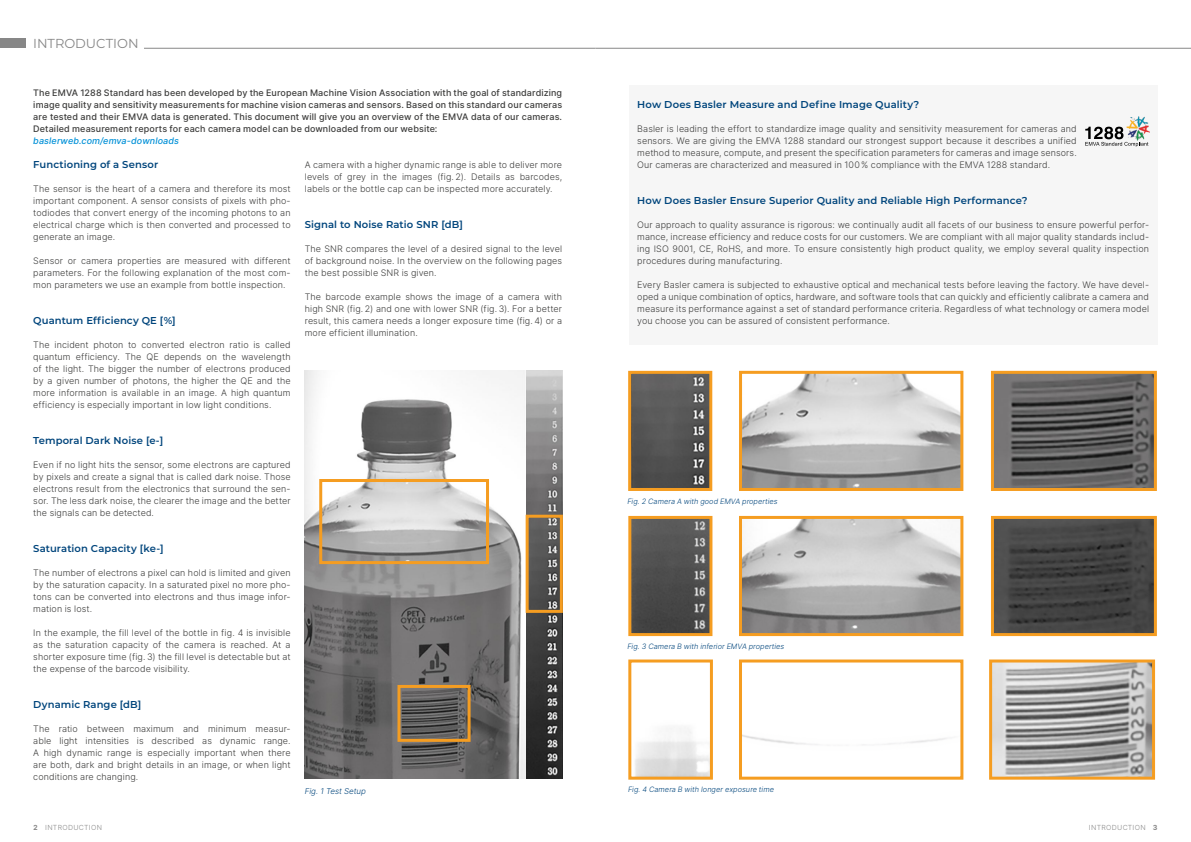
<style>
.page{position:relative;width:1191px;height:842px;background:#fff}
.page>*{position:absolute;margin:0;border:0;box-sizing:border-box;transform-origin:0 0}
.t1{font:13px "Montserrat";letter-spacing:-.005em;color:#878787}
.t2{font:600 10px "Montserrat";letter-spacing:.01em;color:#00457c}
.t3{font:300 9px/12px "Inter";letter-spacing:.01em;color:#3c3c3b;text-align:justify}
.t4{font:500 9px/12px "Inter";letter-spacing:.015em;color:#3c3c3b;text-align:justify}
.t5{font:italic 500 9px "Inter";letter-spacing:.01em;color:#0090d7}
.t6{font:italic 300 8px "Inter";letter-spacing:-.005em;color:#00457c}
.t7{font:italic 300 7.4px "Inter";letter-spacing:.005em;color:#00457c}
.t8{font:300 7px "Inter";color:#878787}
.t9{font:700 7px "Inter";color:#878787}
.s1{font-weight:700}
</style>
<div class="page">
<img style="left:305px;top:371px;width:258px;height:407px">
<div style="left:525px;top:515px;width:38px;height:98px;border:3px solid #f59d21"></div>
<div style="left:319px;top:479px;width:170px;height:85px;border:3px solid #f59d21"></div>
<div style="left:397px;top:685px;width:73px;height:57px;border:3px solid #f59d21"></div>
<img style="left:632px;top:375px;width:76px;height:112px">
<div style="left:628px;top:371px;width:84px;height:120px;border:3px solid #f59d21"></div>
<img style="left:743px;top:375px;width:216px;height:112px">
<div style="left:739px;top:371px;width:224px;height:120px;border:3px solid #f59d21"></div>
<img style="left:995px;top:375px;width:157px;height:112px">
<div style="left:991px;top:371px;width:165px;height:120px;border:3px solid #f59d21"></div>
<div style="left:628px;top:659px;width:85px;height:121px;border:3px solid #f59d21"></div>
<img style="left:632px;top:520px;width:76px;height:112px">
<div style="left:628px;top:516px;width:84px;height:120px;border:3px solid #f59d21"></div>
<img style="left:743px;top:520px;width:216px;height:112px">
<div style="left:739px;top:516px;width:224px;height:120px;border:3px solid #f59d21"></div>
<img style="left:995px;top:520px;width:157px;height:112px">
<div style="left:991px;top:516px;width:165px;height:120px;border:3px solid #f59d21"></div>
<div style="left:739px;top:659px;width:224px;height:121px;border:3px solid #f59d21"></div>
<hr style="left:595px;top:48px;width:596px;height:1px;background:#878787">
<hr style="left:33px;top:48px;width:562px;height:1px;background:#878787">
<div style="left:0;top:38px;width:26px;height:10px;background:#878787"></div>
<div style="left:30px;top:30px;width:113px;height:21px;background:#fff"></div>
<img style="left:993px;top:663px;width:158px;height:113px">
<div style="left:989px;top:659px;width:166px;height:121px;border:3px solid #f59d21"></div>
<div style="left:629px;top:85px;width:528px;height:260px;background:#f6f6f6"></div>
<svg style="left:1085px;top:127px;width:63px;height:20px"></svg>
<img style="left:1126px;top:117px;width:23px;height:23px">
<h1 class="t1" style="left:33px;top:34px;width:107px">INTRODUCTION</h1>
<p class="t4" style="left:33px;top:87px;width:530px">The EMVA 1288 Standard has been developed by the European Machine Vision Association with the goal of standardizing image quality and sensitivity measurements for machine vision cameras and sensors. Based on this standard our cameras are tested and their EMVA data is generated. This document will give you an overview of the EMVA data of our cameras.<br>Detailed measurement reports for each camera model can be downloaded from our website:</p>
<p class="t5" style="left:33px;top:134px;width:147px">baslerweb.com/emva-downloads</p>
<p class="t2" style="left:33px;top:157px;width:126px">Functioning of a Sensor</p>
<p class="t3" style="left:33px;top:183px;width:259px">The sensor is the heart of a camera and therefore its most important component. A sensor consists of pixels with pho&shy;todiodes that convert energy of the incoming photons to an electrical charge which is then converted and processed to generate an image.</p>
<p class="t3" style="left:33px;top:255px;width:259px">Sensor or camera properties are measured with different parameters. For the following explanation of the most com&shy;mon parameters we use an example from bottle inspection.</p>
<p class="t2" style="left:33px;top:313px;width:144px">Quantum Efficiency QE [%]</p>
<p class="t3" style="left:33px;top:339px;width:259px">The incident photon to converted electron ratio is called quantum efficiency. The QE depends on the wavelength of the light. The bigger the number of electrons produced by a given number of photons, the higher the QE and the more information is available in an image. A high quantum efficiency is especially important in low light conditions.</p>
<p class="t2" style="left:33px;top:433px;width:131px">Temporal Dark Noise [e-]</p>
<p class="t3" style="left:33px;top:459px;width:259px">Even if no light hits the sensor, some electrons are captured by pixels and create a signal that is called dark noise. Those electrons result from the electronics that surround the sen&shy;sor. The less dark noise, the clearer the image and the better the signals can be detected.</p>
<p class="t2" style="left:33px;top:541px;width:132px">Saturation Capacity [ke-]</p>
<p class="t3" style="left:33px;top:567px;width:259px">The number of electrons a pixel can hold is limited and given by the saturation capacity. In a saturated pixel no more pho&shy;tons can be converted into electrons and thus image infor&shy;mation is lost.</p>
<p class="t3" style="left:33px;top:627px;width:259px">In the example, the fill level of the bottle in fig. 4 is invisible as the saturation capacity of the camera is reached. At a shorter exposure time (fig. 3) the fill level is detectable but at the expense of the barcode visibility.</p>
<p class="t2" style="left:33px;top:697px;width:110px">Dynamic Range [dB]</p>
<p class="t3" style="left:33px;top:723px;width:259px">The ratio between maximum and minimum measur&shy;able light intensities is described as dynamic range.<br>A high dynamic range is especially important when there are both, dark and bright details in an image, or when light conditions are changing.</p>
<p class="t3" style="left:305px;top:159px;width:259px">A camera with a higher dynamic range is able to deliver more levels of grey in the images (fig. 2). Details as barcodes, labels or the bottle cap can be inspected more accurately.</p>
<p class="t2" style="left:305px;top:217px;width:159px">Signal to Noise Ratio SNR [dB]</p>
<p class="t3" style="left:305px;top:243px;width:259px">The SNR compares the level of a desired signal to the level of background noise. In the overview on the following pages the best possible SNR is given.</p>
<p class="t3" style="left:305px;top:291px;width:259px">The barcode example shows the image of a camera with high SNR (fig. 2) and one with lower SNR (fig. 3). For a better result, this camera needs a longer exposure time (fig. 4) or a more efficient illumination.</p>
<p class="t6" style="left:305px;top:785px;width:63px">Fig. 1 Test Setup</p>
<p class="t2" style="left:637px;top:97px;width:283px">How Does Basler Measure and Define Image Quality?</p>
<p class="t3" style="left:637px;top:123px;width:441px">Basler is leading the effort to standardize image quality and sensitivity measurement for cameras and sensors. We are giving the EMVA 1288 standard our strongest support because it describes a unified method to measure, compute, and present the specification parameters for cameras and image sensors.<br>Our cameras are characterized and measured in 100% compliance with the EMVA 1288 standard.</p>
<p class="t2" style="left:637px;top:193px;width:392px">How Does Basler Ensure Superior Quality and Reliable High Performance?</p>
<p class="t3" style="left:637px;top:219px;width:513px">Our approach to quality assurance is rigorous: we continually audit all facets of our business to ensure powerful perfor&shy;mance, increase efficiency and reduce costs for our customers. We are compliant with all major quality standards includ&shy;ing ISO 9001, CE, RoHS, and more. To ensure consistently high product quality, we employ several quality inspection procedures during manufacturing.</p>
<p class="t3" style="left:637px;top:279px;width:513px">Every Basler camera is subjected to exhaustive optical and mechanical tests before leaving the factory. We have devel&shy;oped a unique combination of optics, hardware, and software tools that can quickly and efficiently calibrate a camera and measure its performance against a set of standard performance criteria. Regardless of what technology or camera model you choose you can be assured of consistent performance.</p>
<p class="t7" style="left:627px;top:496px;width:152px">Fig. 2 Camera A with good EMVA properties</p>
<p class="t7" style="left:627px;top:641px;width:158px">Fig. 3 Camera B with inferior EMVA properties</p>
<p class="t7" style="left:628px;top:784px;width:147px">Fig. 4 Camera B with longer exposure time</p>
<p class="t8" style="left:33px;top:822px;width:20px"><span class="s1">2</span> Introd</p>
<p class="t8" style="left:73px;top:822px;width:11px">uction</p>
<p class="t8" style="left:1089px;top:822px;width:9px">Introd</p>
<p class="t8" style="left:1117px;top:822px;width:11px">uction</p>
<p class="t9" style="left:1153px;top:822px;width:6px">3</p>
</div>
